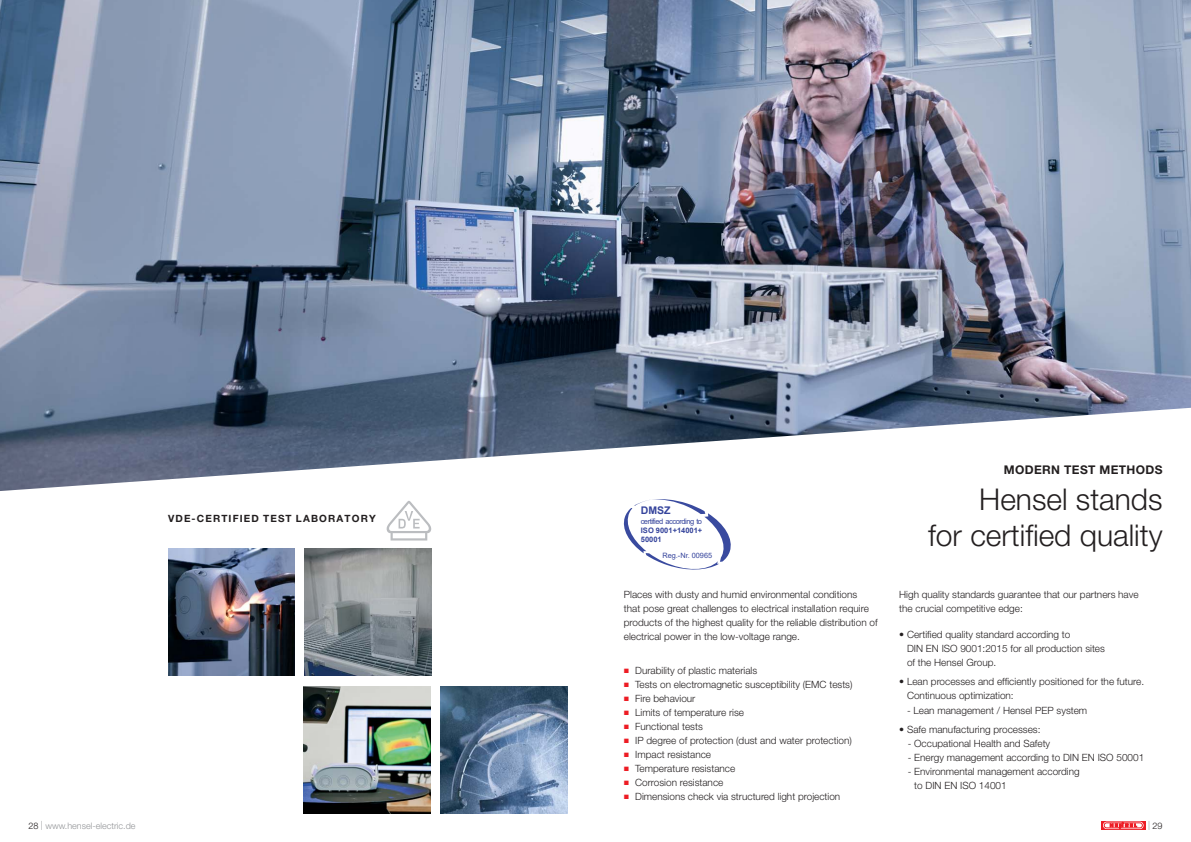
<style>
.page{position:relative;width:1191px;height:842px;background:#fff}
.page>*{position:absolute;margin:0;border:0;box-sizing:border-box;transform-origin:0 0}
.t1{font:300 30px/36px "Helvetica Neue LT Pro";color:#231f20;text-align:right}
.t2{font:700 12px "Helvetica Neue LT Pro";letter-spacing:.03em;color:#231f20}
.t3{font:700 10.5px "Arial";color:#35449c}
.t4{font:300 10px/14px "Helvetica Neue LT Pro";color:#231f20}
.t5{font:700 10px "Helvetica Neue LT Pro";letter-spacing:.115em;color:#231f20}
.t6{font:300 9px "Helvetica Neue LT Pro";color:#939598}
.t7{font:300 9px "Helvetica Neue LT Pro";color:#231f20}
.t8{font:7.5px "Arial";letter-spacing:-.06em;color:#35449c}
.t9{font:700 7.5px/9.5px "Arial";color:#35449c}
.t10{font:7.3px "Arial";color:#35449c}
.s1{color:#231f20}
.s2{color:#939598}
</style>
<div class="page">
<img style="left:440px;top:686px;width:127px;height:128px">
<img style="left:303px;top:686px;width:127px;height:128px">
<img style="left:305px;top:549px;width:127px;height:127px">
<img style="left:168px;top:549px;width:127px;height:127px">
<img style="left:0;top:0;width:1191px;height:491px">
<svg style="left:386px;top:501px;width:45px;height:39px"></svg>
<svg style="left:623px;top:499px;width:108px;height:71px"></svg>
<svg style="left:1101px;top:821px;width:44px;height:9px"></svg>
<svg style="left:1103px;top:822px;width:40px;height:7px"></svg>
<p class="t5" style="left:168px;top:514px;width:209px">VDE-CERTIFIED TEST LABORATORY</p>
<p class="t3" style="left:641px;top:504px;width:31px">DMSZ</p>
<p class="t9" style="left:641px;top:526px;width:63px">ISO 9001+14001+<br>50001</p>
<p class="t10" style="left:662px;top:552px;width:51px">Reg.-Nr. 00965</p>
<p class="t8" style="left:640px;top:517px;width:63px">certified according to</p>
<p class="t4" style="left:624px;top:589px;width:255px">Places with dusty and humid environmental conditions<br>that pose great challenges to electrical installation require products of the highest quality for the reliable distribution of electrical power in the low-voltage range.</p>
<p class="t4" style="left:635px;top:665px;width:219px">Durability of plastic materials<br>Tests on electromagnetic susceptibility (EMC tests)<br>Fire behaviour<br>Limits of temperature rise<br>Functional tests<br>IP degree of protection (dust and water protection)<br>Impact resistance<br>Temperature resistance<br>Corrosion resistance<br>Dimensions check via structured light projection</p>
<p class="t2" style="left:1003px;top:466px;width:160px">MODERN TEST METHODS</p>
<h1 class="t1" style="left:928px;top:485px;width:236px">Hensel stands<br>for certified quality</h1>
<p class="t4" style="left:899px;top:589px;width:241px">High quality standards guarantee that our partners have the crucial competitive edge:</p>
<p class="t4" style="left:907px;top:628px;width:199px;text-indent:-8px">• Certified quality standard according to<br>DIN EN ISO 9001:2015 for all production sites of the Hensel Group.</p>
<p class="t4" style="left:907px;top:676px;width:239px;text-indent:-8px">• Lean processes and efficiently positioned for the future.<br>Continuous optimization:</p>
<p class="t4" style="left:907px;top:704px;width:182px">- Lean management / Hensel PEP system</p>
<p class="t4" style="left:899px;top:724px;width:143px">• Safe manufacturing processes:</p>
<p class="t4" style="left:907px;top:738px;width:144px">- Occupational Health and Safety</p>
<p class="t4" style="left:907px;top:752px;width:238px">- Energy management according to DIN EN ISO 50001</p>
<p class="t4" style="left:914px;top:766px;width:167px;text-indent:-6px">- Environmental management according to DIN EN ISO 14001</p>
<p class="t6" style="left:28px;top:822px;width:109px"><span class="s1">28</span> | www.hensel-electric.de</p>
<p class="t7" style="left:1148px;top:822px;width:16px"><span class="s2">|</span> 29</p>
</div>
